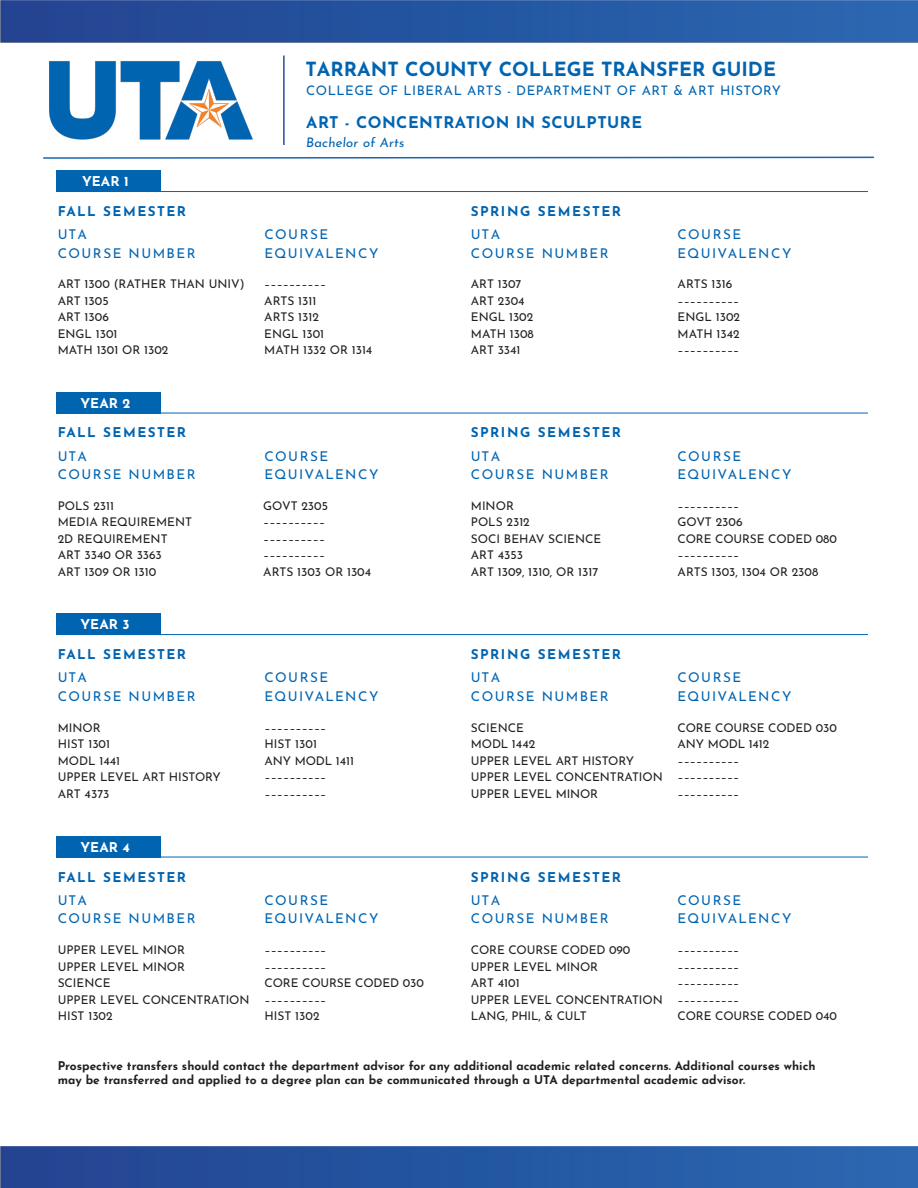
<style>
.page{position:relative;width:918px;height:1188px;background:#fff}
.page>*{position:absolute;margin:0;border:0;box-sizing:border-box;transform-origin:0 0}
.t1{font:700 19.5px "Josefin Sans";color:#0064b1}
.t2{font:700 16.05px "Josefin Sans";letter-spacing:.03em;color:#0064b1}
.t3{font:13.5px "Josefin Sans";letter-spacing:.11em;color:#0064b1}
.t4{font:700 13.5px "Josefin Sans";letter-spacing:.11em;color:#0064b1}
.t5{font:700 13.5px "Josefin Sans";color:#fff}
.t6{font:13.2px "Josefin Sans";letter-spacing:.04em;color:#0064b1}
.t7{font:12px "Josefin Sans";color:#231f20}
.t8{font:700 12px "Josefin Sans";color:#231f20}
.s1{font-style:inherit}
</style>
<div class="page">
<img style="left:0;top:1146px;width:918px;height:42px">
<hr style="left:283px;top:56px;width:2px;height:89px;background:#23519d">
<img style="left:49px;top:61px;width:204px;height:79px">
<img style="left:0;top:0;width:918px;height:43px">
<svg style="left:43px;top:156px;width:831px;height:3px"></svg>
<hr style="left:57px;top:191px;width:811px;height:1px;background:#0064b1">
<div style="left:57px;top:170px;width:104px;height:21px;background:#0064b1"></div>
<hr style="left:57px;top:413px;width:811px;height:1px;background:#0064b1">
<div style="left:57px;top:392px;width:104px;height:21px;background:#0064b1"></div>
<hr style="left:57px;top:634px;width:811px;height:1px;background:#0064b1">
<div style="left:57px;top:614px;width:104px;height:21px;background:#0064b1"></div>
<hr style="left:57px;top:857px;width:811px;height:1px;background:#0064b1">
<div style="left:57px;top:836px;width:104px;height:21px;background:#0064b1"></div>
<p class="t5" style="left:82px;top:169px;width:48px">YEAR 1</p>
<p class="t1" style="left:306px;top:51px;width:472px"><span class="s1">TARRANT COUNTY</span> COLLEGE TRANSFER GUIDE</p>
<p class="t6" style="left:306px;top:79px;width:476px">COLLEGE OF LIBERAL ARTS - DEPARTMENT OF ART &amp; ART HISTORY</p>
<p class="t2" style="left:306px;top:108px;width:337px">ART - CONCENTRATION IN SCULPTURE</p>
<p class="t6" style="left:306px;top:132px;width:102px">Bachelor of Arts</p>
<p class="t4" style="left:58px;top:199px;width:130px">FALL SEMESTER</p>
<p class="t4" style="left:471px;top:199px;width:152px">SPRING SEMESTER</p>
<p class="t3" style="left:58px;top:223px;width:31px">UTA</p>
<p class="t3" style="left:58px;top:242px;width:139px">COURSE NUMBER</p>
<p class="t3" style="left:471px;top:223px;width:31px">UTA</p>
<p class="t3" style="left:471px;top:242px;width:139px">COURSE NUMBER</p>
<p class="t3" style="left:265px;top:223px;width:65px">COURSE</p>
<p class="t3" style="left:265px;top:242px;width:115px">EQUIVALENCY</p>
<p class="t7" style="left:58px;top:274px;width:188px">ART 1300 (RATHER THAN UNIV)</p>
<p class="t7" style="left:58px;top:290px;width:52px">ART 1305</p>
<p class="t7" style="left:58px;top:307px;width:53px">ART 1306</p>
<p class="t7" style="left:58px;top:323px;width:61px">ENGL 1301</p>
<p class="t7" style="left:58px;top:340px;width:112px">MATH 1301 OR 1302</p>
<p class="t7" style="left:264px;top:274px;width:63px">––––––––––</p>
<p class="t7" style="left:264px;top:290px;width:54px">ARTS 1311</p>
<p class="t7" style="left:264px;top:307px;width:56px">ARTS 1312</p>
<p class="t7" style="left:264px;top:323px;width:61px">ENGL 1301</p>
<p class="t7" style="left:264px;top:340px;width:110px">MATH 1332 OR 1314</p>
<p class="t7" style="left:471px;top:274px;width:52px">ART 1307</p>
<p class="t7" style="left:471px;top:290px;width:55px">ART 2304</p>
<p class="t7" style="left:471px;top:307px;width:64px">ENGL 1302</p>
<p class="t7" style="left:471px;top:323px;width:65px">MATH 1308</p>
<p class="t7" style="left:471px;top:340px;width:51px">ART 3341</p>
<p class="t3" style="left:678px;top:223px;width:65px">COURSE</p>
<p class="t3" style="left:678px;top:242px;width:115px">EQUIVALENCY</p>
<p class="t7" style="left:678px;top:274px;width:56px">ARTS 1316</p>
<p class="t7" style="left:678px;top:290px;width:63px">––––––––––</p>
<p class="t7" style="left:678px;top:307px;width:64px">ENGL 1302</p>
<p class="t7" style="left:678px;top:323px;width:64px">MATH 1342</p>
<p class="t7" style="left:678px;top:340px;width:63px">––––––––––</p>
<p class="t5" style="left:80px;top:391px;width:51px">YEAR 2</p>
<p class="t4" style="left:58px;top:421px;width:130px">FALL SEMESTER</p>
<p class="t4" style="left:471px;top:421px;width:152px">SPRING SEMESTER</p>
<p class="t3" style="left:58px;top:445px;width:31px">UTA</p>
<p class="t3" style="left:58px;top:463px;width:139px">COURSE NUMBER</p>
<p class="t3" style="left:471px;top:445px;width:31px">UTA</p>
<p class="t3" style="left:471px;top:463px;width:139px">COURSE NUMBER</p>
<p class="t3" style="left:265px;top:445px;width:65px">COURSE</p>
<p class="t3" style="left:265px;top:463px;width:115px">EQUIVALENCY</p>
<p class="t7" style="left:58px;top:495px;width:58px">POLS 2311</p>
<p class="t7" style="left:58px;top:512px;width:136px">MEDIA REQUIREMENT</p>
<p class="t7" style="left:58px;top:528px;width:111px">2D REQUIREMENT</p>
<p class="t7" style="left:58px;top:545px;width:106px">ART 3340 OR 3363</p>
<p class="t7" style="left:58px;top:561px;width:100px">ART 1309 OR 1310</p>
<p class="t7" style="left:263px;top:495px;width:66px">GOVT 2305</p>
<p class="t7" style="left:263px;top:512px;width:63px">––––––––––</p>
<p class="t7" style="left:263px;top:528px;width:63px">––––––––––</p>
<p class="t7" style="left:263px;top:545px;width:63px">––––––––––</p>
<p class="t7" style="left:263px;top:561px;width:109px">ARTS 1303 OR 1304</p>
<p class="t7" style="left:471px;top:495px;width:45px">MINOR</p>
<p class="t7" style="left:471px;top:512px;width:60px">POLS 2312</p>
<p class="t7" style="left:471px;top:528px;width:132px">SOCI BEHAV SCIENCE</p>
<p class="t7" style="left:471px;top:545px;width:54px">ART 4353</p>
<p class="t7" style="left:471px;top:561px;width:129px">ART 1309, 1310, OR 1317</p>
<p class="t3" style="left:678px;top:445px;width:65px">COURSE</p>
<p class="t3" style="left:678px;top:463px;width:115px">EQUIVALENCY</p>
<p class="t7" style="left:678px;top:495px;width:63px">––––––––––</p>
<p class="t7" style="left:678px;top:512px;width:67px">GOVT 2306</p>
<p class="t7" style="left:678px;top:528px;width:161px">CORE COURSE CODED 080</p>
<p class="t7" style="left:678px;top:545px;width:63px">––––––––––</p>
<p class="t7" style="left:678px;top:561px;width:142px">ARTS 1303, 1304 OR 2308</p>
<p class="t5" style="left:80px;top:613px;width:51px">YEAR 3</p>
<p class="t4" style="left:58px;top:642px;width:130px">FALL SEMESTER</p>
<p class="t4" style="left:471px;top:642px;width:152px">SPRING SEMESTER</p>
<p class="t3" style="left:58px;top:666px;width:31px">UTA</p>
<p class="t3" style="left:58px;top:685px;width:139px">COURSE NUMBER</p>
<p class="t3" style="left:471px;top:666px;width:31px">UTA</p>
<p class="t3" style="left:471px;top:685px;width:139px">COURSE NUMBER</p>
<p class="t3" style="left:265px;top:666px;width:65px">COURSE</p>
<p class="t3" style="left:265px;top:685px;width:115px">EQUIVALENCY</p>
<p class="t7" style="left:58px;top:718px;width:45px">MINOR</p>
<p class="t7" style="left:58px;top:734px;width:54px">HIST 1301</p>
<p class="t7" style="left:58px;top:751px;width:64px">MODL 1441</p>
<p class="t7" style="left:58px;top:767px;width:165px">UPPER LEVEL ART HISTORY</p>
<p class="t7" style="left:58px;top:784px;width:53px">ART 4373</p>
<p class="t7" style="left:265px;top:718px;width:63px">––––––––––</p>
<p class="t7" style="left:265px;top:734px;width:54px">HIST 1301</p>
<p class="t7" style="left:265px;top:751px;width:91px">ANY MODL 1411</p>
<p class="t7" style="left:265px;top:767px;width:63px">––––––––––</p>
<p class="t7" style="left:265px;top:784px;width:63px">––––––––––</p>
<p class="t7" style="left:471px;top:718px;width:55px">SCIENCE</p>
<p class="t7" style="left:471px;top:734px;width:66px">MODL 1442</p>
<p class="t7" style="left:471px;top:751px;width:165px">UPPER LEVEL ART HISTORY</p>
<p class="t7" style="left:471px;top:767px;width:193px">UPPER LEVEL CONCENTRATION</p>
<p class="t7" style="left:471px;top:784px;width:129px">UPPER LEVEL MINOR</p>
<p class="t3" style="left:678px;top:666px;width:65px">COURSE</p>
<p class="t3" style="left:678px;top:685px;width:115px">EQUIVALENCY</p>
<p class="t7" style="left:678px;top:718px;width:161px">CORE COURSE CODED 030</p>
<p class="t7" style="left:678px;top:734px;width:93px">ANY MODL 1412</p>
<p class="t7" style="left:678px;top:751px;width:63px">––––––––––</p>
<p class="t7" style="left:678px;top:767px;width:63px">––––––––––</p>
<p class="t7" style="left:678px;top:784px;width:63px">––––––––––</p>
<p class="t5" style="left:80px;top:835px;width:51px">YEAR 4</p>
<p class="t4" style="left:58px;top:865px;width:130px">FALL SEMESTER</p>
<p class="t4" style="left:471px;top:865px;width:152px">SPRING SEMESTER</p>
<p class="t3" style="left:58px;top:889px;width:31px">UTA</p>
<p class="t3" style="left:58px;top:907px;width:139px">COURSE NUMBER</p>
<p class="t3" style="left:471px;top:889px;width:31px">UTA</p>
<p class="t3" style="left:471px;top:907px;width:139px">COURSE NUMBER</p>
<p class="t3" style="left:265px;top:889px;width:65px">COURSE</p>
<p class="t3" style="left:265px;top:907px;width:115px">EQUIVALENCY</p>
<p class="t7" style="left:58px;top:940px;width:129px">UPPER LEVEL MINOR</p>
<p class="t7" style="left:58px;top:956px;width:129px">UPPER LEVEL MINOR</p>
<p class="t7" style="left:58px;top:973px;width:55px">SCIENCE</p>
<p class="t7" style="left:58px;top:989px;width:193px">UPPER LEVEL CONCENTRATION</p>
<p class="t7" style="left:58px;top:1006px;width:57px">HIST 1302</p>
<p class="t7" style="left:265px;top:940px;width:63px">––––––––––</p>
<p class="t7" style="left:265px;top:956px;width:63px">––––––––––</p>
<p class="t7" style="left:265px;top:973px;width:161px">CORE COURSE CODED 030</p>
<p class="t7" style="left:265px;top:989px;width:63px">––––––––––</p>
<p class="t7" style="left:265px;top:1006px;width:57px">HIST 1302</p>
<p class="t7" style="left:471px;top:940px;width:161px">CORE COURSE CODED 090</p>
<p class="t7" style="left:471px;top:956px;width:129px">UPPER LEVEL MINOR</p>
<p class="t7" style="left:471px;top:973px;width:50px">ART 4101</p>
<p class="t7" style="left:471px;top:989px;width:193px">UPPER LEVEL CONCENTRATION</p>
<p class="t7" style="left:471px;top:1006px;width:118px">LANG, PHIL, &amp; CULT</p>
<p class="t3" style="left:678px;top:889px;width:65px">COURSE</p>
<p class="t3" style="left:678px;top:907px;width:115px">EQUIVALENCY</p>
<p class="t7" style="left:678px;top:940px;width:63px">––––––––––</p>
<p class="t7" style="left:678px;top:956px;width:63px">––––––––––</p>
<p class="t7" style="left:678px;top:973px;width:63px">––––––––––</p>
<p class="t7" style="left:678px;top:989px;width:63px">––––––––––</p>
<p class="t7" style="left:678px;top:1006px;width:161px">CORE COURSE CODED 040</p>
<p class="t8" style="left:58px;top:1055px;width:759px">Prospective transfers should contact the department advisor for any additional academic related concerns. Additional courses which</p>
<p class="t8" style="left:58px;top:1069px;width:689px">may be transferred and applied to a degree plan can be communicated through a UTA departmental academic advisor.</p>
</div>
